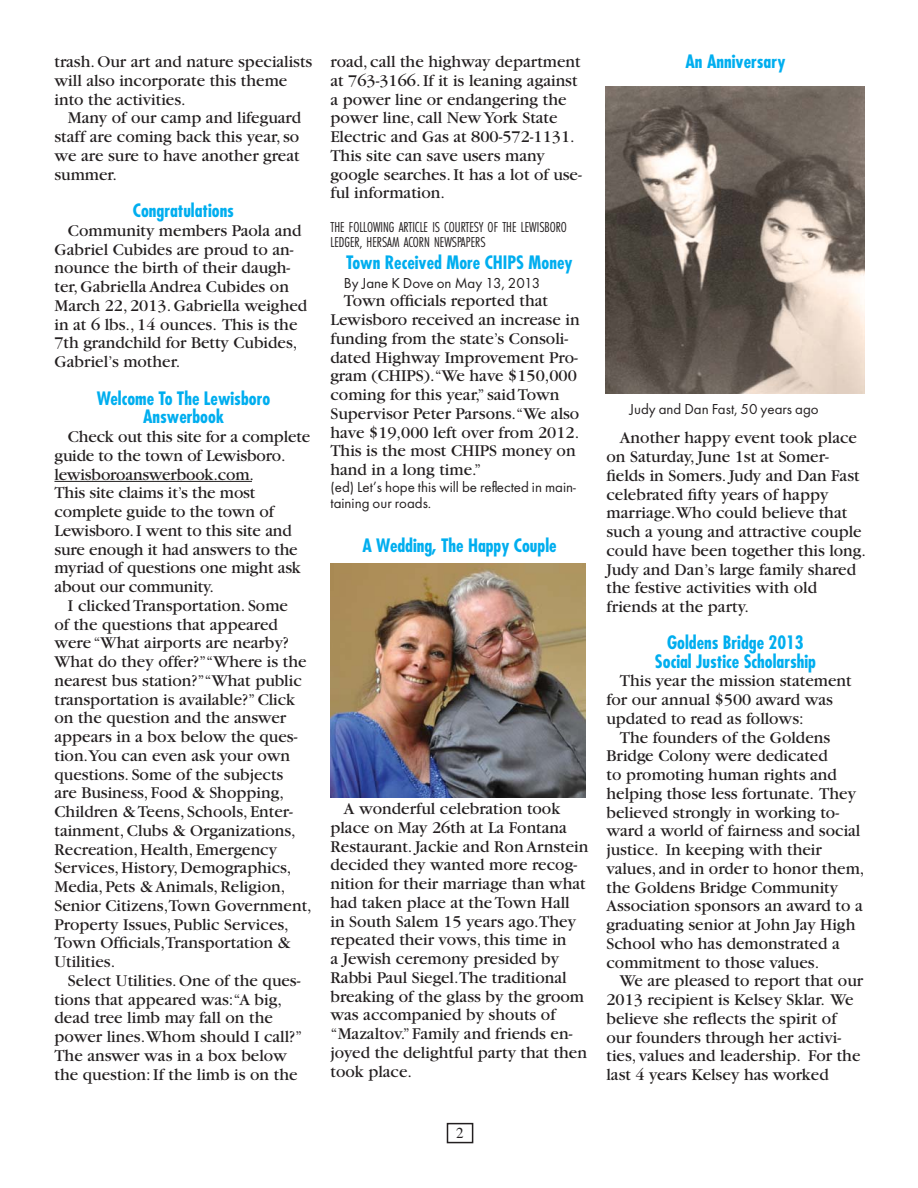
<style>
.page{position:relative;width:918px;height:1188px;background:#fff}
.page>*{position:absolute;margin:0;border:0;box-sizing:border-box;transform-origin:0 0}
.t1{font:700 condensed 18px/18.8px "Futura";color:#00aeef;text-align:center}
.t2{font:17.25px/18.8px "Garamond";color:#231f20}
.t3{font:15px/16.5px "Futura";color:#231f20}
.t4{font:15px/15px "Futura Lgt Cnd";color:#231f20}
.t5{font:15px "Times";color:#231f20}
</style>
<div class="page">
<div style="left:447px;top:1123px;width:26px;height:20px;border:2px solid #231f20"></div>
<hr style="left:54px;top:481px;width:198px;height:1px;background:#231f20">
<img style="left:330px;top:564px;width:255px;height:233px">
<img style="left:606px;top:86px;width:258px;height:307px">
<p class="t2" style="left:54px;top:54px;width:259px">trash. Our art and nature specialists will also incorporate this theme into the activities.</p>
<p class="t2" style="left:54px;top:110px;width:248px;text-align:justify;text-indent:13px">Many of our camp and lifeguard staff are coming back this year, so we are sure to have another great summer.</p>
<p class="t1" style="left:133px;top:203px;width:103px">Congratulations</p>
<p class="t2" style="left:54px;top:223px;width:254px;text-indent:13px">Community members Paola and<br>Gabriel Cubides are proud to an&shy;nounce the birth of their daugh&shy;ter, Gabriella Andrea Cubides on<br>March 22, 2013. Gabriella weighed in at 6 lbs., 14 ounces. This is the<br>7th grandchild for Betty Cubides,<br>Gabriel’s mother.</p>
<p class="t1" style="left:97px;top:390px;width:175px">Welcome To The Lewisboro<br>Answerbook</p>
<p class="t2" style="left:54px;top:429px;width:257px;text-indent:13px">Check out this site for a complete guide to the town of Lewisboro. lewisboroanswerbook.com.<br>This site claims it’s the most complete guide to the town of<br>Lewisboro. I went to this site and sure enough it had answers to the myriad of questions one might ask about our community.</p>
<p class="t2" style="left:54px;top:598px;width:259px;text-indent:13px">I clicked Transportation. Some<br>of the questions that appeared were “What airports are nearby?<br>What do they offer?” “Where is the nearest bus station?” “What public transportation is available?” Click on the question and the answer appears in a box below the ques&shy;tion.You can even ask your own questions. Some of the subjects<br>are Business, Food &amp; Shopping,<br>Children &amp; Teens, Schools, Enter&shy;tainment, Clubs &amp; Organizations,<br>Recreation, Health, Emergency<br>Services, History, Demographics,<br>Media, Pets &amp; Animals, Religion,<br>Senior Citizens,Town Government,<br>Property Issues, Public Services,<br>Town Officials,Transportation &amp;<br>Utilities.</p>
<p class="t2" style="left:54px;top:973px;width:250px;text-indent:13px">Select Utilities. One of the ques&shy;tions that appeared was:“A big, dead tree limb may fall on the power lines.Whom should I call?”<br>The answer was in a box below the question: If the limb is on the</p>
<p class="t2" style="left:330px;top:54px;width:253px">road, call the highway department at 763-3166. If it is leaning against a power line or endangering the power line, call New York State<br>Electric and Gas at 800-572-1131.<br>This site can save users many google searches. It has a lot of use&shy;ful information.</p>
<p class="t4" style="left:330px;top:221px;width:238px">THE FOLLOWING ARTICLE IS COURTESY OF THE LEWISBORO<br>LEDGER, HERSAM ACORN NEWSPAPERS</p>
<p class="t1" style="left:346px;top:255px;width:228px">Town Received More CHIPS Money</p>
<p class="t3" style="left:344px;top:275px;width:198px">By Jane K Dove on May 13, 2013</p>
<p class="t2" style="left:330px;top:293px;width:251px;text-indent:13px">Town officials reported that<br>Lewisboro received an increase in funding from the state’s Consoli&shy;dated Highway Improvement Pro&shy;gram (CHIPS).“We have $150,000 coming for this year,” said Town<br>Supervisor Peter Parsons.“We also have $19,000 left over from 2012.<br>This is the most CHIPS money on hand in a long time.”</p>
<p class="t3" style="left:330px;top:479px;width:247px">(ed) Let’s hope this will be reflected in main&shy;taining our roads.</p>
<p class="t1" style="left:362px;top:537px;width:196px">A Wedding, The Happy Couple</p>
<p class="t2" style="left:330px;top:801px;width:259px;text-indent:13px">A wonderful celebration took place on May 26th at La Fontana<br>Restaurant. Jackie and Ron Arnstein decided they wanted more recog&shy;nition for their marriage than what had taken place at the Town Hall<br>in South Salem 15 years ago.They repeated their vows, this time in<br>a Jewish ceremony presided by<br>Rabbi Paul Siegel.The traditional breaking of the glass by the groom was accompanied by shouts of “Mazaltov.” Family and friends en&shy;joyed the delightful party that then took place.</p>
<p class="t1" style="left:685px;top:54px;width:102px">An Anniversary</p>
<p class="t3" style="left:629px;top:401px;width:191px">Judy and Dan Fast, 50 years ago</p>
<p class="t2" style="left:606px;top:430px;width:261px;text-indent:13px">Another happy event took place on Saturday, June 1st at Somer&shy;fields in Somers. Judy and Dan Fast celebrated fifty years of happy marriage.Who could believe that such a young and attractive couple could have been together this long.<br>Judy and Dan’s large family shared the festive activities with old friends at the party.</p>
<p class="t1" style="left:655px;top:634px;width:163px">Goldens Bridge 2013<br>Social Justice Scholarship</p>
<p class="t2" style="left:606px;top:673px;width:247px;text-indent:13px">This year the mission statement for our annual $500 award was updated to read as follows:</p>
<p class="t2" style="left:606px;top:729px;width:260px;text-indent:13px">The founders of the Goldens<br>Bridge Colony were dedicated<br>to promoting human rights and helping those less fortunate. They believed strongly in working to&shy;ward a world of fairness and social justice. In keeping with their values, and in order to honor them, the Goldens Bridge Community<br>Association sponsors an award to a graduating senior at John Jay High<br>School who has demonstrated a commitment to those values.</p>
<p class="t2" style="left:606px;top:973px;width:258px;text-indent:13px">We are pleased to report that our 2013 recipient is Kelsey Sklar. We believe she reflects the spirit of our founders through her activi&shy;ties, values and leadership. For the last 4 years Kelsey has worked</p>
<p class="t5" style="left:456px;top:1127px;width:9px">2</p>
</div>
